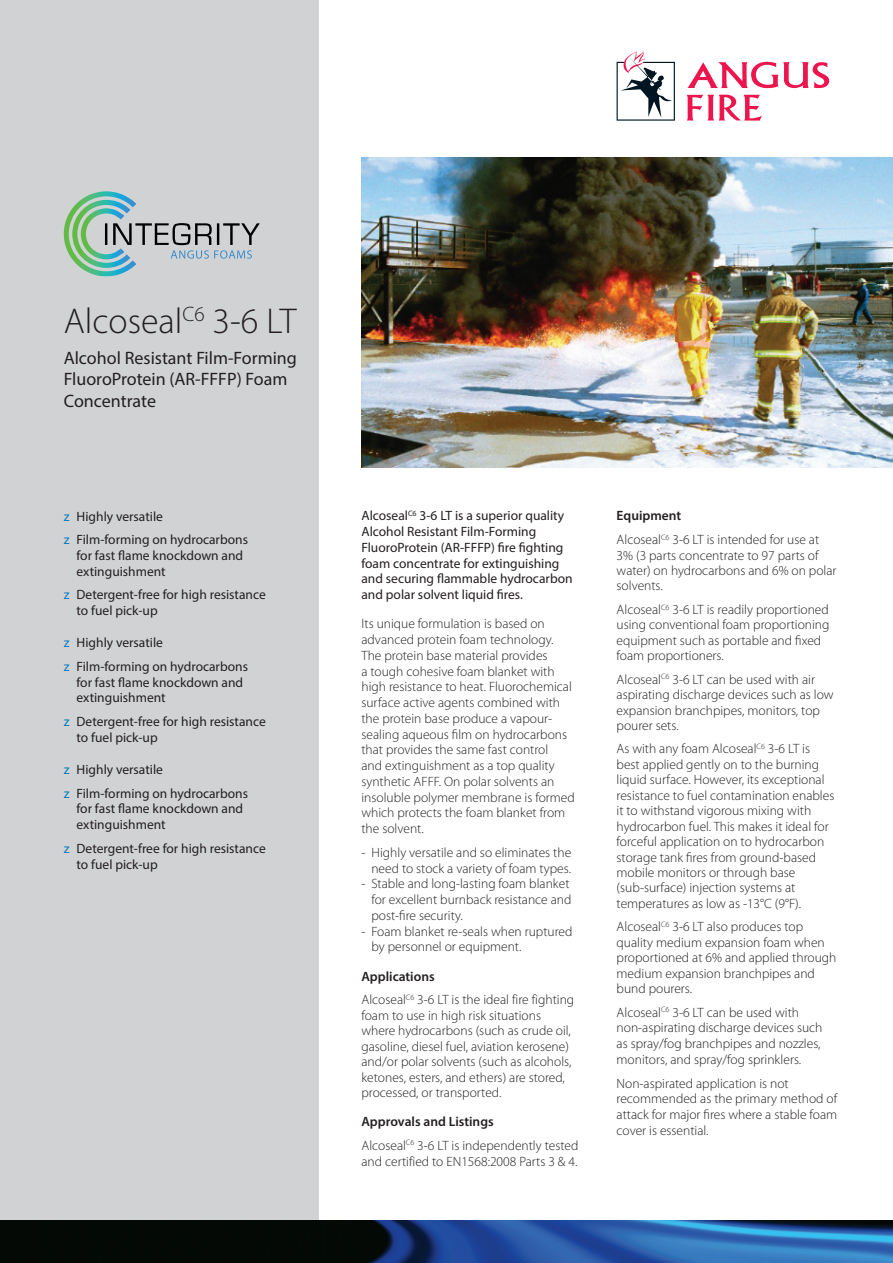
<style>
.page{position:relative;width:893px;height:1263px;background:#fff}
.page>*{position:absolute;margin:0;border:0;box-sizing:border-box;transform-origin:0 0}
.t1{font:300 36px "Myriad Pro";color:#231f20}
.t2{font:18px/21.6px "Myriad Pro";color:#231f20}
.Text{font:300 13.5px/15.8px "Myriad Pro";color:#231f20}
.t3{font:13.5px/15.8px "Myriad Pro";color:#231f20}
.Text_Only{font:300 13.5px/15.5px "Myriad Pro";color:#231f20}
.Text_Only-2{font:600 13.5px "Myriad Pro";color:#231f20}
.Text-2{font:600 13.5px "Myriad Pro";color:#231f20}
.s1{color:#0079c2}
</style>
<div class="page">
<svg style="left:687px;top:62px;width:142px;height:26px"></svg>
<svg style="left:687px;top:95px;width:75px;height:26px"></svg>
<svg style="left:617px;top:51px;width:58px;height:70px"></svg>
<div style="left:0;top:0;width:319px;height:1220px;background:#d1d2d4"></div>
<img style="left:0;top:1220px;width:893px;height:43px">
<img style="left:64px;top:191px;width:72px;height:85px">
<svg style="left:105px;top:223px;width:155px;height:36px"></svg>
<img style="left:361px;top:157px;width:532px;height:311px">
<p class="t1" style="left:64px;top:301px;width:234px">Alcoseal<sup>C6</sup> 3-6 LT</p>
<p class="t2" style="left:64px;top:347px;width:235px">Alcohol Resistant Film-Forming<br>FluoroProtein (AR-FFFP) Foam<br>Concentrate</p>
<p class="t3" style="left:64px;top:504px;width:186px;line-height:23.7px"><span class="s1">z</span> Highly versatile<br><span class="s1">z</span> Film-forming on hydrocarbons</p>
<p class="t3" style="left:77px;top:547px;width:168px">for fast flame knockdown and extinguishment</p>
<p class="t3" style="left:77px;top:587px;width:191px;text-indent:-13px"><span class="s1">z</span> Detergent-free for high resistance to fuel pick-up</p>
<p class="t3" style="left:64px;top:631px;width:186px;line-height:23.7px"><span class="s1">z</span> Highly versatile<br><span class="s1">z</span> Film-forming on hydrocarbons</p>
<p class="t3" style="left:77px;top:674px;width:168px">for fast flame knockdown and extinguishment</p>
<p class="t3" style="left:77px;top:713px;width:191px;text-indent:-13px"><span class="s1">z</span> Detergent-free for high resistance to fuel pick-up</p>
<p class="t3" style="left:64px;top:757px;width:186px;line-height:23.7px"><span class="s1">z</span> Highly versatile<br><span class="s1">z</span> Film-forming on hydrocarbons</p>
<p class="t3" style="left:77px;top:801px;width:168px">for fast flame knockdown and extinguishment</p>
<p class="t3" style="left:77px;top:840px;width:191px;text-indent:-13px"><span class="s1">z</span> Detergent-free for high resistance to fuel pick-up</p>
<p class="t3" style="left:361px;top:508px;width:213px">Alcoseal<sup>C6</sup> 3-6 LT is a superior quality Alcohol Resistant Film-Forming FluoroProtein (AR-FFFP) fire fighting foam concentrate for extinguishing and securing flammable hydrocarbon and polar solvent liquid fires.</p>
<p class="Text" style="left:361px;top:616px;width:215px">Its unique formulation is based on advanced protein foam technology.<br>The protein base material provides<br>a tough cohesive foam blanket with high resistance to heat. Fluorochemical surface active agents combined with the protein base produce a vapour&shy;sealing aqueous film on hydrocarbons that provides the same fast control<br>and extinguishment as a top quality synthetic AFFF. On polar solvents an insoluble polymer membrane is formed which protects the foam blanket from the solvent.</p>
<p class="Text" style="left:361px;top:845px;width:211px;text-align:right">- Highly versatile and so eliminates the need to stock a variety of foam types.</p>
<p class="Text" style="left:371px;top:876px;width:202px;text-indent:-10px">- Stable and long-lasting foam blanket for excellent burnback resistance and post-fire security.</p>
<p class="Text" style="left:371px;top:923px;width:203px;text-indent:-10px">- Foam blanket re-seals when ruptured by personnel or equipment.</p>
<p class="Text_Only-2" style="left:361px;top:967px;width:75px">Applications</p>
<p class="Text_Only" style="left:361px;top:992px;width:214px">Alcoseal<sup>C6</sup> 3-6 LT is the ideal fire fighting foam to use in high risk situations where hydrocarbons (such as crude oil, gasoline, diesel fuel, aviation kerosene) and/or polar solvents (such as alcohols, ketones, esters, and ethers) are stored, processed, or transported.</p>
<p class="Text_Only-2" style="left:361px;top:1113px;width:134px">Approvals and Listings</p>
<p class="Text_Only" style="left:361px;top:1138px;width:218px">Alcoseal<sup>C6</sup> 3-6 LT is independently tested and certified to EN1568:2008 Parts 3 &amp; 4.</p>
<p class="Text-2" style="left:617px;top:507px;width:66px">Equipment</p>
<p class="Text" style="left:617px;top:532px;width:221px">Alcoseal<sup>C6</sup> 3-6 LT is intended for use at<br>3% (3 parts concentrate to 97 parts of water) on hydrocarbons and 6% on polar solvents.</p>
<p class="Text" style="left:617px;top:602px;width:214px">Alcoseal<sup>C6</sup> 3-6 LT is readily proportioned using conventional foam proportioning equipment such as portable and fixed foam proportioners.</p>
<p class="Text" style="left:617px;top:672px;width:219px">Alcoseal<sup>C6</sup> 3-6 LT can be used with air aspirating discharge devices such as low expansion branchpipes, monitors, top pourer sets.</p>
<p class="Text" style="left:617px;top:741px;width:219px">As with any foam Alcoseal<sup>C6</sup> 3-6 LT is best applied gently on to the burning liquid surface. However, its exceptional resistance to fuel contamination enables it to withstand vigorous mixing with hydrocarbon fuel. This makes it ideal for forceful application on to hydrocarbon storage tank fires from ground-based mobile monitors or through base (sub-surface) injection systems at temperatures as low as -13°C (9°F).</p>
<p class="Text" style="left:617px;top:919px;width:221px">Alcoseal<sup>C6</sup> 3-6 LT also produces top quality medium expansion foam when proportioned at 6% and applied through medium expansion branchpipes and bund pourers.</p>
<p class="Text" style="left:617px;top:1004px;width:207px">Alcoseal<sup>C6</sup> 3-6 LT can be used with non-aspirating discharge devices such as spray/fog branchpipes and nozzles, monitors, and spray/fog sprinklers.</p>
<p class="Text" style="left:617px;top:1075px;width:222px">Non-aspirated application is not recommended as the primary method of attack for major fires where a stable foam cover is essential.</p>
</div>
